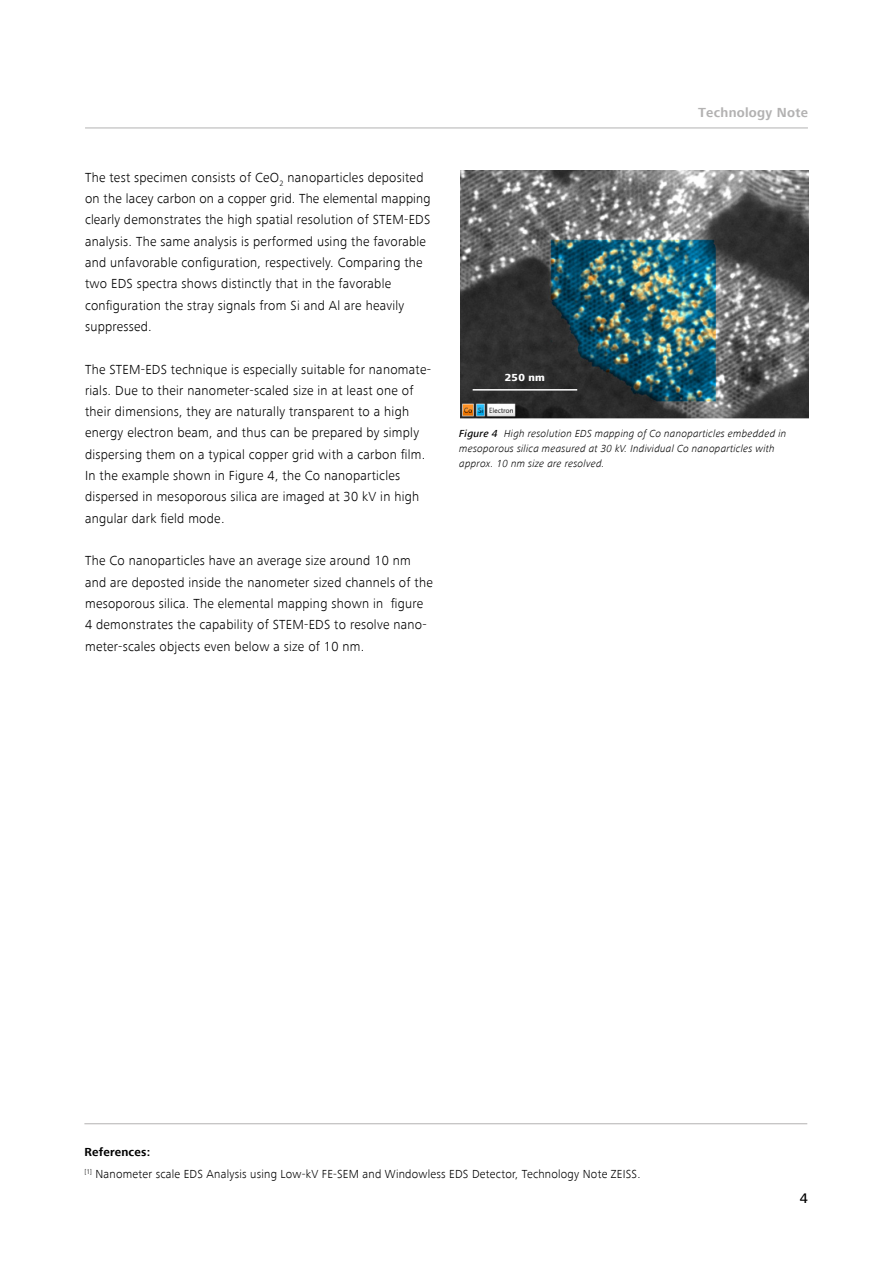
<style>
.page{position:relative;width:893px;height:1263px;background:#fff}
.page>*{position:absolute;margin:0;border:0;box-sizing:border-box;transform-origin:0 0}
.t1{font:500 14.25px "ZEISS Frutiger Next W1 G";color:#000}
.t2{font:300 13.5px/21.3px "ZEISS Frutiger Next W1 G";letter-spacing:.02em;color:#000}
.t3{font:700 13.5px "ZEISS Frutiger Next W1 G";letter-spacing:.02em;color:#b3b2b2}
.t4{font:300 12px/21.3px "ZEISS Frutiger Next W1 G";letter-spacing:.02em;color:#000}
.t5{font:italic 300 10.5px/15px "ZEISS Frutiger Next W1 G";letter-spacing:.02em;color:#000}
.t6{font:800 10.5px "ZEISS Frutiger Next W1 G";color:#fff}
.s1{font-family:"ZEISS Frutiger Next W1 G Med It";font-weight:400;font-style:normal}
.s2{font-weight:700}
</style>
<div class="page">
<hr style="left:85px;top:128px;width:723px;height:1px;background:#b3b2b2">
<hr style="left:84px;top:1123px;width:723px;height:1px;background:#b3b2b2">
<img style="left:461px;top:170px;width:348px;height:248px">
<hr style="left:473px;top:389px;width:104px;height:2px;background:#fff">
<p class="t2" style="left:85px;top:167px;width:347px">The test specimen consists of CeO<sub>2</sub> nanoparticles deposited on the lacey carbon on a copper grid. The elemental mapping clearly demonstrates the high spatial resolution of STEM-EDS analysis. The same analysis is performed using the favorable and unfavorable configuration, respectively. Comparing the two EDS spectra shows distinctly that in the favorable configuration the stray signals from Si and Al are heavily suppressed.</p>
<p class="t2" style="left:85px;top:358px;width:348px">The STEM-EDS technique is especially suitable for nanomate&shy;rials. Due to their nanometer-scaled size in at least one of their dimensions, they are naturally transparent to a high energy electron beam, and thus can be prepared by simply dispersing them on a typical copper grid with a carbon film.<br>In the example shown in Figure 4, the Co nanoparticles dispersed in mesoporous silica are imaged at 30 kV in high angular dark field mode.</p>
<p class="t2" style="left:85px;top:550px;width:349px">The Co nanoparticles have an average size around 10 nm and are deposted inside the nanometer sized channels of the mesoporous silica. The elemental mapping shown in figure 4 demonstrates the capability of STEM-EDS to resolve nano&shy;meter-scales objects even below a size of 10 nm.</p>
<p class="t6" style="left:505px;top:372px;width:42px">250 nm</p>
<p class="t3" style="left:698px;top:105px;width:111px">Technology Note</p>
<p class="t5" style="left:459px;top:426px;width:329px"><span class="s1">Figure 4</span> High resolution EDS mapping of Co nanoparticles embedded in mesoporous silica measured at 30 kV. Individual Co nanoparticles with approx. 10 nm size are resolved.</p>
<p class="t4" style="left:84px;top:1141px;width:558px"><span class="s2">References:<br></span><sup>[1]</sup> Nanometer scale EDS Analysis using Low-kV FE-SEM and Windowless EDS Detector, Technology Note ZEISS.</p>
<p class="t1" style="left:800px;top:1190px;width:10px">4</p>
</div>
